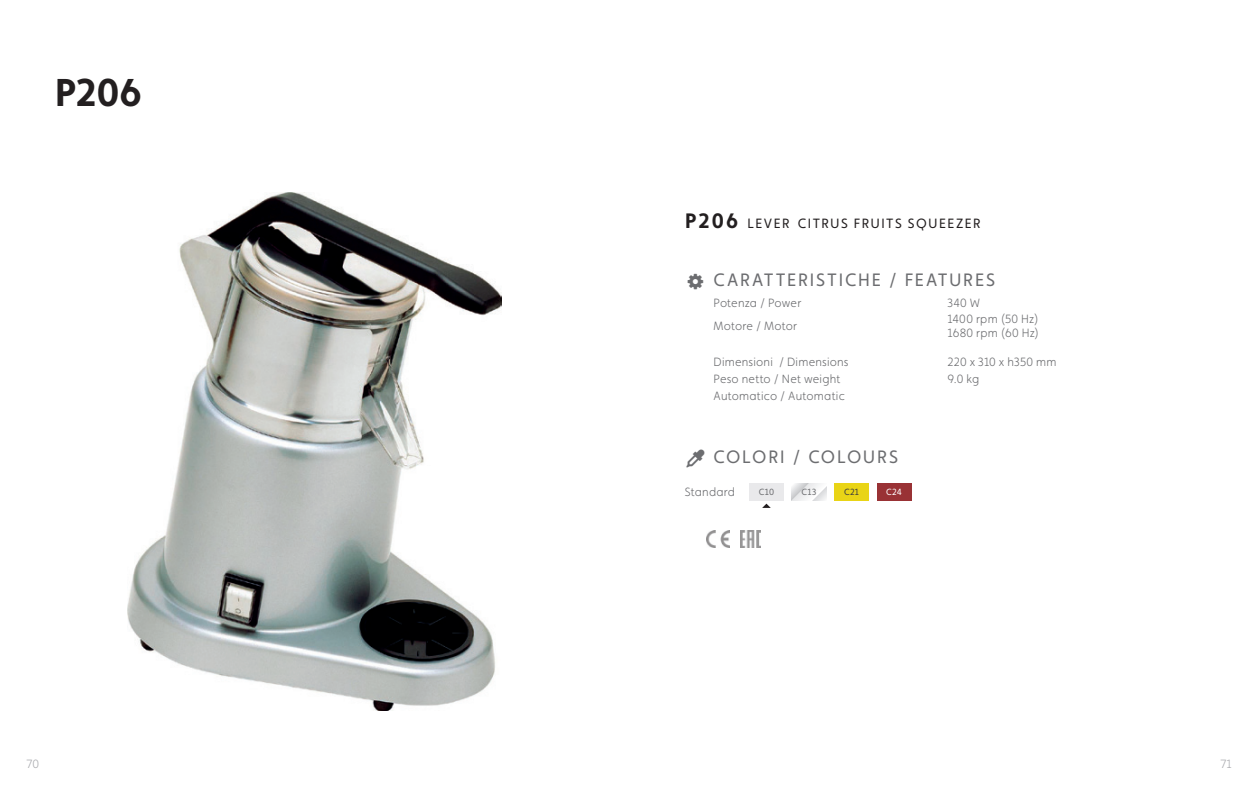
<style>
.page{position:relative;width:1259px;height:787px;background:#fff}
.page>*{position:absolute;margin:0;border:0;box-sizing:border-box;transform-origin:0 0}
.t1{font:700 39px "Faricy New";color:#231f20}
.t2{font:18px "Faricy New";letter-spacing:.105em;color:#6c6d70}
.t3{font:13.5px "Faricy New";letter-spacing:.11em;color:#231f20}
.t4{font:300 12px/14.4px "Faricy New";letter-spacing:.015em;color:#6c6d70}
.t5{font:300 12px "Faricy New";color:#a8a9ad}
.t6{font:9px "Faricy New";letter-spacing:.025em;color:#6c6d70}
.t7{font:9px "Faricy New";color:#3e3e3f}
.t8{font:9px "Faricy New";color:#fff}
.s1{font-weight:700;font-size:21px}
</style>
<div class="page">
<img style="left:706px;top:530px;width:24px;height:17px">
<img style="left:740px;top:530px;width:20px;height:17px">
<div style="left:877px;top:484px;width:34px;height:17px;background:#993235"></div>
<div style="left:834px;top:484px;width:34px;height:17px;background:#e9d416"></div>
<svg style="left:792px;top:484px;width:34px;height:17px"></svg>
<div style="left:749px;top:484px;width:34px;height:17px;background:#e9e9eb"></div>
<svg style="left:762px;top:503px;width:9px;height:5px"></svg>
<img style="left:128px;top:192px;width:373px;height:518px">
<h1 class="t1" style="left:55px;top:69px;width:88px">P206</h1>
<p class="t3" style="left:685px;top:216px;width:297px"><span class="s1">P206</span> LEVER CITRUS FRUITS SQUEEZER</p>
<h2 class="t2" style="left:713px;top:269px;width:283px">CARATTERISTICHE / FEATURES</h2>
<p class="t4" style="left:713px;top:295px;width:89px">Potenza / Power</p>
<p class="t4" style="left:947px;top:295px;width:34px">340 W</p>
<p class="t4" style="left:713px;top:318px;width:85px">Motore / Motor</p>
<p class="t4" style="left:947px;top:311px;width:93px">1400 rpm (50 Hz)<br>1680 rpm (60 Hz)</p>
<p class="t4" style="left:713px;top:354px;width:136px">Dimensioni / Dimensions</p>
<p class="t4" style="left:947px;top:354px;width:110px">220 x 310 x h350 mm</p>
<p class="t4" style="left:713px;top:372px;width:128px">Peso netto / Net weight</p>
<p class="t4" style="left:947px;top:372px;width:33px">9.0 kg</p>
<p class="t4" style="left:713px;top:389px;width:133px">Automatico / Automatic</p>
<h2 class="t2" style="left:713px;top:446px;width:186px">COLORI / COLOURS</h2>
<p class="t4" style="left:685px;top:484px;width:52px">Standard</p>
<p class="t6" style="left:759px;top:487px;width:17px">C10</p>
<p class="t6" style="left:801px;top:487px;width:16px">C13</p>
<p class="t7" style="left:844px;top:487px;width:16px">C21</p>
<p class="t8" style="left:886px;top:487px;width:17px">C24</p>
<p class="t5" style="left:27px;top:757px;width:14px">70</p>
<p class="t5" style="left:1220px;top:757px;width:13px">71</p>
</div>
